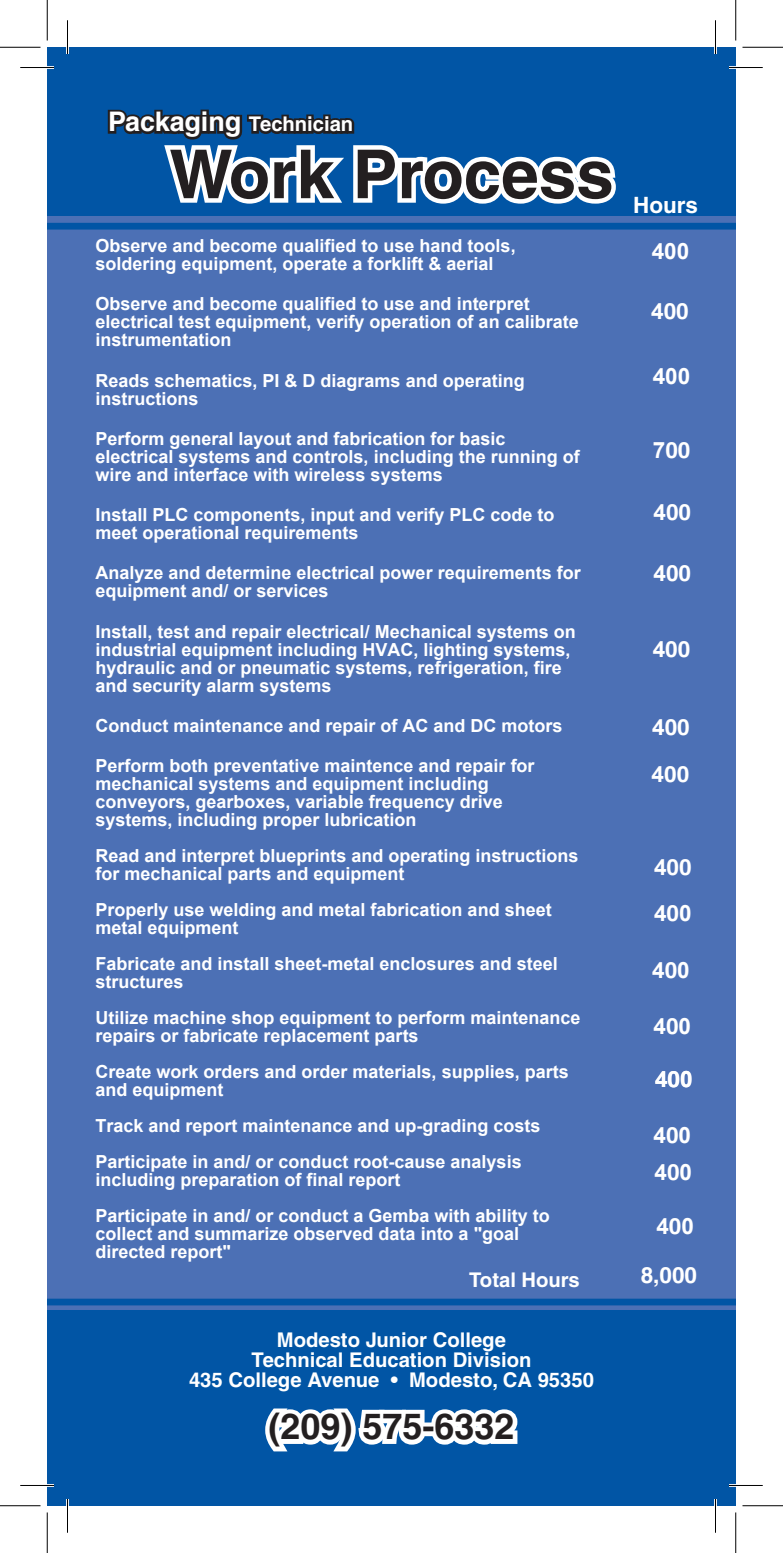
<style>
.page{position:relative;width:783px;height:1553px;background:#fff}
.page>*{position:absolute;margin:0;border:0;box-sizing:border-box;transform-origin:0 0}
.t1{font:700 67.5px "Helvetica";color:#231f20}
.t2{font:700 36px "Helvetica";color:#231f20}
.t3{font:700 22.5px "Helvetica";color:#fff}
.t4{font:700 22.5px/37.1px "Arial";color:#fff}
.t5{font:700 20.25px/20.2px "Helvetica";color:#fff;text-align:center}
.t6{font:700 18px/18px "Arial";color:#fff}
.s1{font-size:27px}
.s2{font-family:"Arial"}
.s3{font-family:"Helvetica"}
</style>
<div class="page">
<div style="left:47px;top:47px;width:689px;height:1458px;background:#0155a5"></div>
<div style="left:47px;top:216px;width:689px;height:1094px;background:#4c70b5"></div>
<div style="left:47px;top:223px;width:689px;height:7px;background:#0155a5"></div>
<div style="left:47px;top:1298px;width:689px;height:7px;background:#0155a5"></div>
<svg style="left:265px;top:1408px;width:253px;height:44px"></svg>
<svg style="left:107px;top:109px;width:509px;height:95px"></svg>
<hr style="left:20px;top:66px;width:34px;height:3px;background:#fff">
<hr style="left:729px;top:66px;width:34px;height:3px;background:#fff">
<hr style="left:20px;top:1484px;width:34px;height:2px;background:#fff">
<hr style="left:729px;top:1484px;width:34px;height:2px;background:#fff">
<hr style="left:66px;top:20px;width:3px;height:34px;background:#fff">
<hr style="left:66px;top:1498px;width:3px;height:34px;background:#fff">
<hr style="left:714px;top:20px;width:3px;height:34px;background:#fff">
<hr style="left:714px;top:1498px;width:3px;height:34px;background:#fff">
<hr style="left:20px;top:67px;width:34px;height:1px;background:#000">
<hr style="left:729px;top:67px;width:34px;height:1px;background:#000">
<hr style="left:20px;top:1485px;width:34px;height:1px;background:#000">
<hr style="left:729px;top:1485px;width:34px;height:1px;background:#000">
<hr style="left:67px;top:20px;width:1px;height:34px;background:#000">
<hr style="left:67px;top:1498px;width:1px;height:34px;background:#000">
<hr style="left:715px;top:20px;width:1px;height:34px;background:#000">
<hr style="left:715px;top:1498px;width:1px;height:34px;background:#000">
<hr style="left:0;top:47px;width:40px;height:1px;background:#000">
<hr style="left:742px;top:47px;width:41px;height:1px;background:#000">
<hr style="left:0;top:1505px;width:40px;height:1px;background:#000">
<hr style="left:742px;top:1505px;width:41px;height:1px;background:#000">
<hr style="left:47px;top:0;width:1px;height:40px;background:#000">
<hr style="left:47px;top:1512px;width:1px;height:40px;background:#000">
<hr style="left:735px;top:0;width:1px;height:40px;background:#000">
<hr style="left:735px;top:1512px;width:1px;height:40px;background:#000">
<p class="t5" style="left:108px;top:114px;width:247px"><span class="s1">Packaging</span> Technician</p>
<h1 class="t1" style="left:169px;top:133px;width:446px">Work Process</h1>
<p class="t6" style="left:96px;top:236px;width:422px">Observe and become qualified to use hand tools, soldering equipment, operate a forklift &amp; aerial</p>
<p class="t6" style="left:96px;top:295px;width:485px">Observe and become qualified to use and interpret electrical test equipment, verify operation of an calibrate instrumentation</p>
<p class="t6" style="left:96px;top:372px;width:431px">Reads schematics, PI &amp; D diagrams and operating instructions</p>
<p class="t6" style="left:96px;top:430px;width:486px">Perform general layout and fabrication for basic electrical systems and controls, including the running of wire and interface with wireless systems</p>
<p class="t6" style="left:96px;top:506px;width:461px">Install PLC components, input and verify PLC code to meet operational requirements</p>
<p class="t6" style="left:96px;top:564px;width:487px">Analyze and determine electrical power requirements for equipment and/ or services</p>
<p class="t6" style="left:96px;top:622px;width:482px">Install, test and repair electrical/ Mechanical systems on industrial equipment including HVAC, lighting systems, hydraulic and or pneumatic systems, refrigeration, fire and security alarm systems</p>
<p class="t6" style="left:96px;top:717px;width:469px">Conduct maintenance and repair of AC and DC motors</p>
<p class="t6" style="left:96px;top:757px;width:441px">Perform both preventative maintence and repair for mechanical systems and equipment including conveyors, gearboxes, variable frequency drive systems, including proper lubrication</p>
<p class="t6" style="left:96px;top:847px;width:485px">Read and interpret blueprints and operating instructions for mechanical parts and equipment</p>
<p class="t6" style="left:96px;top:901px;width:458px">Properly use welding and metal fabrication and sheet metal equipment</p>
<p class="t6" style="left:96px;top:955px;width:464px">Fabricate and install sheet-metal enclosures and steel structures</p>
<p class="t6" style="left:96px;top:1009px;width:487px">Utilize machine shop equipment to perform maintenance repairs or fabricate replacement parts</p>
<p class="t6" style="left:96px;top:1063px;width:475px">Create work orders and order materials, supplies, parts and equipment</p>
<p class="t6" style="left:96px;top:1108px;width:447px;line-height:36px">Track and report maintenance and up-grading costs<br>Participate in and/ or conduct root-cause analysis</p>
<p class="t6" style="left:96px;top:1162px;width:456px;line-height:36px">including preparation of final report<br>Participate in and/ or conduct a Gemba with ability to</p>
<p class="t6" style="left:96px;top:1225px;width:425px">collect and summarize observed data into a "goal directed report"</p>
<p class="t5" style="left:469px;top:1269px;width:112px">Total Hours</p>
<p class="t5" style="left:189px;top:1329px;width:406px">Modesto Junior College<br>Technical Education Division<br>435 College Avenue • Modesto, CA 95350</p>
<h2 class="t2" style="left:268px;top:1404px;width:248px">(209) 575-6332</h2>
<p class="t3" style="left:633px;top:191px;width:66px">Hours</p>
<p class="t4" style="left:652px;top:232px;width:39px">400</p>
<p class="t3" style="left:651px;top:297px;width:39px"><span class="s2">4</span>00</p>
<p class="t4" style="left:653px;top:358px;width:39px">400</p>
<p class="t3" style="left:653px;top:436px;width:39px"><span class="s2">7</span>00</p>
<p class="t3" style="left:654px;top:498px;width:39px"><span class="s2">4</span>00</p>
<p class="t3" style="left:654px;top:559px;width:39px"><span class="s2">4</span>00</p>
<p class="t3" style="left:653px;top:635px;width:39px"><span class="s2">4</span>00</p>
<p class="t3" style="left:652px;top:713px;width:39px"><span class="s2">4</span>00</p>
<p class="t3" style="left:652px;top:760px;width:39px"><span class="s2">4</span>00</p>
<p class="t3" style="left:654px;top:853px;width:39px"><span class="s2">4</span>00</p>
<p class="t4" style="left:654px;top:895px;width:39px">4<span class="s3">0</span>0</p>
<p class="t4" style="left:652px;top:952px;width:39px">4<span class="s3">0</span>0</p>
<p class="t4" style="left:654px;top:1007px;width:39px">4<span class="s3">0</span>0</p>
<p class="t4" style="left:655px;top:1061px;width:39px">4<span class="s3">0</span>0</p>
<p class="t4" style="left:654px;top:1116px;width:40px">4<span class="s3">0</span>0<br>4<span class="s3">0</span>0</p>
<p class="t4" style="left:656px;top:1208px;width:39px">4<span class="s3">0</span>0</p>
<p class="t3" style="left:641px;top:1261px;width:58px">8,000</p>
</div>
